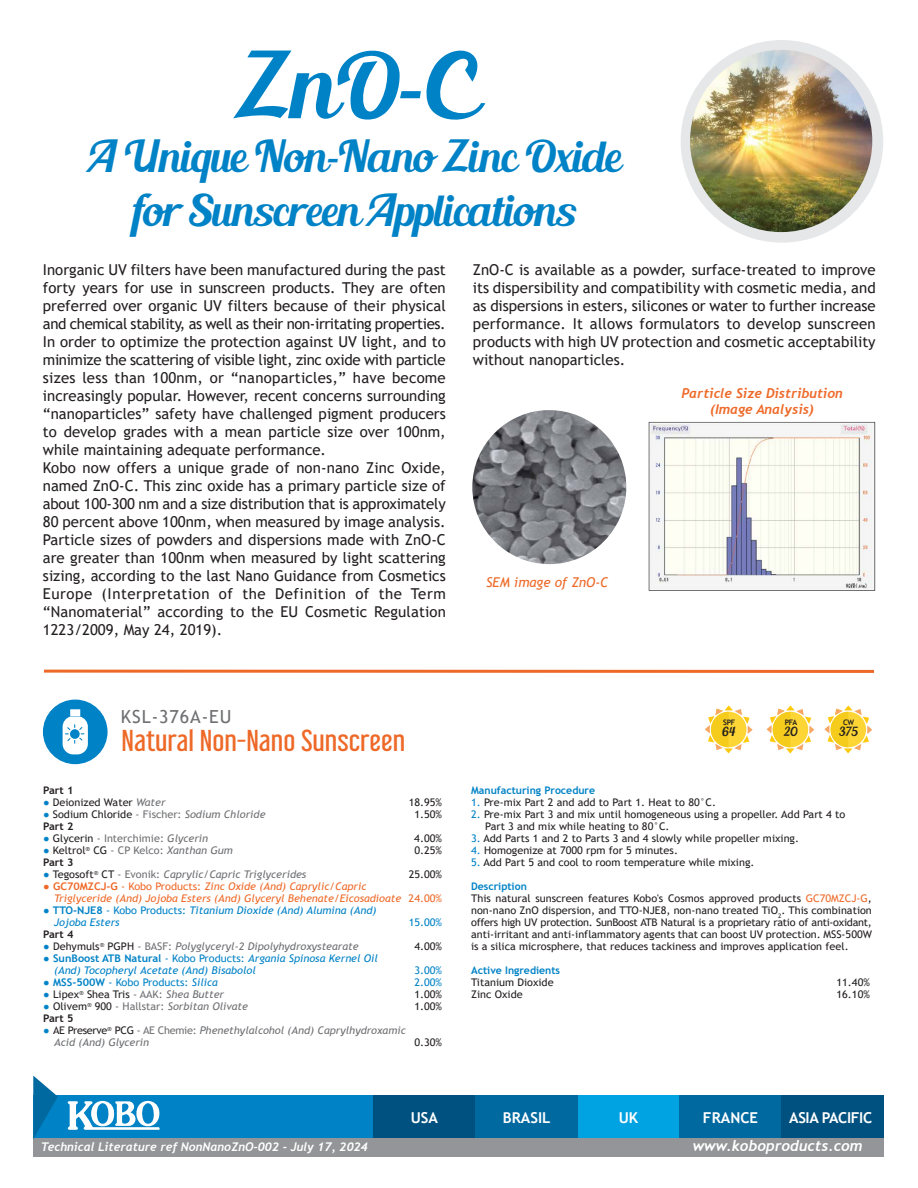
<style>
.page{position:relative;width:918px;height:1188px;background:#fff}
.page>*{position:absolute;margin:0;border:0;box-sizing:border-box;transform-origin:0 0}
.t1{font:90px "Blenda Script";color:#0082c6}
.t2{font:43.5px/54px "Blenda Script";letter-spacing:-.025em;color:#0082c6;text-align:center}
.t3{font:27px "Libel Suit Rg";color:#ee6928;scale:1.15 1}
.t4{font:18px "Trebuchet MS";letter-spacing:.05em;color:#6f7073}
.t5{font:15px/18px "Trebuchet MS";color:#231f20}
.t6{font:italic 700 15px "Trebuchet";color:#fff}
.t7{font:700 15px "Trebuchet MS";color:#fff}
.t8{font:700 15px "Trebuchet MS";letter-spacing:-.025em;color:#fff}
.t9{font:italic 700 13.5px/16.2px "Trebuchet";color:#ee6928;text-align:center}
.t10{font:italic 13.5px "Trebuchet MS";color:#ee6928}
.t11{font:12.6px "Blenda Script";color:#231f20}
.t12{font:italic 700 12px "Trebuchet";color:#fff}
.t13{font:10.5px/12px "Trebuchet MS";color:#231f20;scale:1.04 1}
.t14{font:italic 10.5px/12px "Trebuchet MS";color:#6f7073;scale:1.04 1}
.t15{font:italic 10.5px/12px "Trebuchet MS";color:#0082c6;scale:1.04 1}
.t16{font:italic 10.5px/12px "Trebuchet MS";color:#ee6928;scale:1.04 1}
.t17{font:10.5px "Trebuchet MS";color:#0082c6;scale:1.04 1}
.t18{font:700 10.5px "Trebuchet MS";color:#0082c6}
.t19{font:10.5px "Trebuchet MS";color:#6f7073;scale:1.04 1}
.t20{font:700 10.5px "Trebuchet MS";color:#231f20;scale:1.04 1}
.t21{font:700 7.5px "Trebuchet MS";letter-spacing:-.05em;color:#231f20}
.s1{font-weight:700;color:#0082c6}
.s2{font-style:italic;color:#6f7073}
.s3{color:#6f7073}
.s4{color:#231f20}
.s5{font-style:italic}
.s6{font-weight:700;font-style:normal;color:#0082c6}
.s7{font-style:normal;color:#231f20}
.s8{font-style:normal}
.s9{font-weight:700;font-style:normal}
.s10{font-weight:700}
.s11{color:#0082c6}
.s12{color:#ee6928}
</style>
<div class="page">
<div style="left:33px;top:1095px;width:842px;height:61px;background:#0082c6"></div>
<div style="left:33px;top:1138px;width:851px;height:19px;background:#939598"></div>
<svg style="left:33px;top:1076px;width:25px;height:63px"></svg>
<div style="left:373px;top:1095px;width:102px;height:43px;background:#00517f"></div>
<div style="left:577px;top:1095px;width:103px;height:43px;background:#00a3e1"></div>
<div style="left:680px;top:1095px;width:102px;height:43px;background:#0069a0"></div>
<div style="left:782px;top:1095px;width:102px;height:43px;background:#00517f"></div>
<div style="left:475px;top:1095px;width:102px;height:43px;background:#0069a0"></div>
<svg style="left:68px;top:1101px;width:92px;height:29px"></svg>
<div style="left:681px;top:40px;width:202px;height:203px;background:#e6e7e8;border-radius:50%"></div>
<img style="left:690px;top:50px;width:182px;height:182px;border-radius:91px">
<img style="left:472px;top:410px;width:154px;height:154px;border-radius:77px">
<hr style="left:44px;top:670px;width:830px;height:3px;background:#ee6928">
<div style="left:43px;top:700px;width:65px;height:64px;background:#0082c6;border-radius:50%"></div>
<svg style="left:63px;top:709px;width:25px;height:45px"></svg>
<svg style="left:705px;top:705px;width:48px;height:48px"></svg>
<svg style="left:767px;top:705px;width:47px;height:48px"></svg>
<svg style="left:824px;top:705px;width:48px;height:48px"></svg>
<img style="left:648px;top:422px;width:228px;height:168px">
<h1 class="t1" style="left:233px;top:28px;width:242px">ZnO-C</h1>
<h2 class="t2" style="left:87px;top:133px;width:534px">A Unique Non-Nano Zinc Oxide for Sunscreen Applications</h2>
<p class="t5" style="left:43px;top:261px;width:404px">Inorganic UV filters have been manufactured during the past forty years for use in sunscreen products. They are often preferred over organic UV filters because of their physical and chemical stability, as well as their non-irritating properties.<br>In order to optimize the protection against UV light, and to minimize the scattering of visible light, zinc oxide with particle sizes less than 100nm, or “nanoparticles,” have become increasingly popular. However, recent concerns surrounding “nanoparticles” safety have challenged pigment producers to develop grades with a mean particle size over 100nm, while maintaining adequate performance.<br>Kobo now offers a unique grade of non-nano Zinc Oxide, named ZnO-C. This zinc oxide has a primary particle size of about 100-300 nm and a size distribution that is approximately 80 percent above 100nm, when measured by image analysis.<br>Particle sizes of powders and dispersions made with ZnO-C are greater than 100nm when measured by light scattering sizing, according to the last Nano Guidance from Cosmetics Europe (Interpretation of the Definition of the Term “Nanomaterial” according to the EU Cosmetic Regulation 1223/2009, May 24, 2019).</p>
<p class="t5" style="left:473px;top:261px;width:404px;text-align:justify">ZnO-C is available as a powder, surface-treated to improve its dispersibility and compatibility with cosmetic media, and as dispersions in esters, silicones or water to further increase performance. It allows formulators to develop sunscreen products with high UV protection and cosmetic acceptability without nanoparticles.</p>
<p class="t9" style="left:681px;top:385px;width:163px">Particle Size Distribution (Image Analysis)</p>
<p class="t10" style="left:486px;top:574px;width:124px">SEM image of ZnO-C</p>
<p class="t4" style="left:121px;top:705px;width:112px">KSL-376A-EU</p>
<h3 class="t3" style="left:122px;top:719px;width:248px">Natural Non-Nano Sunscreen</h3>
<p class="t20" style="left:43px;top:784px;width:31px">Part 1</p>
<p class="t13" style="left:43px;top:797px;width:119px"><span class="s1">●</span> Deionized Water <span class="s2">Water</span></p>
<p class="t13" style="left:409px;top:797px;width:34px">18.95%</p>
<p class="t13" style="left:43px;top:809px;width:215px"><span class="s1">●</span> Sodium Chloride <span class="s3">- Fischer:</span> <span class="s2">Sodium Chloride</span></p>
<p class="t13" style="left:414px;top:809px;width:28px">1.50%</p>
<p class="t20" style="left:43px;top:820px;width:31px">Part 2</p>
<p class="t19" style="left:43px;top:832px;width:160px"><span class="s1">●</span> <span class="s4">Glycerin</span> - Interchimie: <span class="s5">Glycerin</span></p>
<p class="t13" style="left:414px;top:833px;width:28px">4.00%</p>
<p class="t14" style="left:43px;top:845px;width:184px"><span class="s6">●</span> <span class="s7">Keltrol</span><sup>®</sup> <span class="s7">CG</span> <span class="s8">- CP Kelco:</span> Xanthan Gum</p>
<p class="t13" style="left:414px;top:845px;width:28px">0.25%</p>
<p class="t20" style="left:43px;top:856px;width:31px">Part 3</p>
<p class="t14" style="left:43px;top:869px;width:255px"><span class="s6">●</span> <span class="s7">Tegosoft</span><sup>®</sup> <span class="s7">CT</span> <span class="s8">- Evonik:</span> Caprylic/Capric Triglycerides</p>
<p class="t13" style="left:409px;top:869px;width:34px">25.00%</p>
<p class="t16" style="left:54px;top:881px;width:375px;text-indent:-11px"><span class="s9">● GC70MZCJ-G</span> <span class="s8">- Kobo Products:</span> Zinc Oxide (And) Caprylic/Capric<br>Triglyceride (And) Jojoba Esters (And) Glyceryl Behenate/Eicosadioate <span class="s8">24.00%</span></p>
<p class="t15" style="left:54px;top:905px;width:312px;text-indent:-11px"><span class="s9">● TTO-NJE8</span> <span class="s8">- Kobo Products:</span> Titanium Dioxide (And) Alumina (And)<br>Jojoba Esters</p>
<p class="t17" style="left:409px;top:916px;width:34px">15.00%</p>
<p class="t20" style="left:43px;top:928px;width:31px">Part 4</p>
<p class="t14" style="left:43px;top:941px;width:305px"><span class="s6">●</span> <span class="s7">Dehymuls</span><sup>®</sup> <span class="s7">PGPH</span> <span class="s8">- BASF:</span> Polyglyceryl-2 Dipolyhydroxystearate</p>
<p class="t13" style="left:414px;top:941px;width:28px">4.00%</p>
<p class="t15" style="left:54px;top:953px;width:313px;text-indent:-11px"><span class="s9">● SunBoost ATB Natural</span> <span class="s8">- Kobo Products:</span> Argania Spinosa Kernel Oil (And) Tocopheryl Acetate (And) Bisabolol</p>
<p class="t17" style="left:414px;top:964px;width:28px">3.00%</p>
<p class="t17" style="left:43px;top:976px;width:169px"><span class="s10">● MSS-500W</span> - Kobo Products: <span class="s5">Silica</span></p>
<p class="t17" style="left:414px;top:976px;width:28px">2.00%</p>
<p class="t13" style="left:43px;top:989px;width:175px"><span class="s1">●</span> Lipex<sup>®</sup> Shea Tris <span class="s3">- AAK:</span> <span class="s2">Shea Butter</span></p>
<p class="t13" style="left:414px;top:989px;width:28px">1.00%</p>
<p class="t14" style="left:43px;top:1001px;width:198px"><span class="s6">●</span> <span class="s7">Olivem</span><sup>®</sup> <span class="s7">900</span> <span class="s8">- Hallstar:</span> Sorbitan Olivate</p>
<p class="t13" style="left:414px;top:1001px;width:28px">1.00%</p>
<p class="t20" style="left:43px;top:1012px;width:31px">Part 5</p>
<p class="t14" style="left:54px;top:1025px;width:340px;text-indent:-11px"><span class="s6">●</span> <span class="s7">AE Preserve</span><sup>®</sup> <span class="s7">PCG</span> <span class="s8">- AE Chemie:</span> Phenethylalcohol (And) Caprylhydroxamic<br>Acid (And) Glycerin</p>
<p class="t13" style="left:414px;top:1037px;width:28px">0.30%</p>
<p class="t21" style="left:723px;top:718px;width:13px">SPF</p>
<p class="t11" style="left:722px;top:723px;width:15px">64</p>
<p class="t21" style="left:785px;top:718px;width:14px">PFA</p>
<p class="t11" style="left:784px;top:723px;width:15px">20</p>
<p class="t21" style="left:843px;top:718px;width:12px">CW</p>
<p class="t11" style="left:839px;top:723px;width:20px">375</p>
<p class="t18" style="left:471px;top:784px;width:126px">Manufacturing Procedure</p>
<p class="t13" style="left:471px;top:797px;width:237px"><span class="s11">1.</span> Pre-mix Part 2 and add to Part 1. Heat to 80°C.</p>
<p class="t13" style="left:485px;top:809px;width:348px;text-indent:-14px"><span class="s11">2.</span> Pre-mix Part 3 and mix until homogeneous using a propeller. Add Part 4 to<br>Part 3 and mix while heating to 80°C.</p>
<p class="t13" style="left:471px;top:833px;width:317px"><span class="s11">3.</span> Add Parts 1 and 2 to Parts 3 and 4 slowly while propeller mixing.</p>
<p class="t13" style="left:471px;top:845px;width:200px"><span class="s11">4.</span> Homogenize at 7000 rpm for 5 minutes.</p>
<p class="t13" style="left:471px;top:857px;width:274px"><span class="s11">5.</span> Add Part 5 and cool to room temperature while mixing.</p>
<p class="t13" style="left:471px;top:881px;width:387px"><span class="s1">Description<br></span>This natural sunscreen features Kobo's Cosmos approved products <span class="s12">GC70MZCJ-G</span>, non-nano ZnO dispersion, and TTO-NJE8, non-nano treated TiO<sub>2</sub>. This combination offers high UV protection. SunBoost ATB Natural is a proprietary ratio of anti-oxidant, anti-irritant and anti-inflammatory agents that can boost UV protection. MSS-500W is a silica microsphere, that reduces tackiness and improves application feel.</p>
<p class="t18" style="left:471px;top:964px;width:91px">Active Ingredients</p>
<p class="t13" style="left:471px;top:977px;width:81px">Titanium Dioxide</p>
<p class="t13" style="left:837px;top:977px;width:34px">11.40%</p>
<p class="t13" style="left:471px;top:989px;width:51px">Zinc Oxide</p>
<p class="t13" style="left:837px;top:989px;width:34px">16.10%</p>
<p class="t12" style="left:41px;top:1139px;width:328px">Technical Literature ref NonNanoZnO-002 - July 17, 2024</p>
<p class="t7" style="left:411px;top:1108px;width:29px">USA</p>
<p class="t7" style="left:503px;top:1108px;width:49px">BRASIL</p>
<p class="t7" style="left:619px;top:1108px;width:21px">UK</p>
<p class="t7" style="left:703px;top:1108px;width:57px">FRANCE</p>
<p class="t8" style="left:789px;top:1108px;width:85px">ASIA PACIFIC</p>
<p class="t6" style="left:693px;top:1136px;width:171px">www.koboproducts.com</p>
</div>
